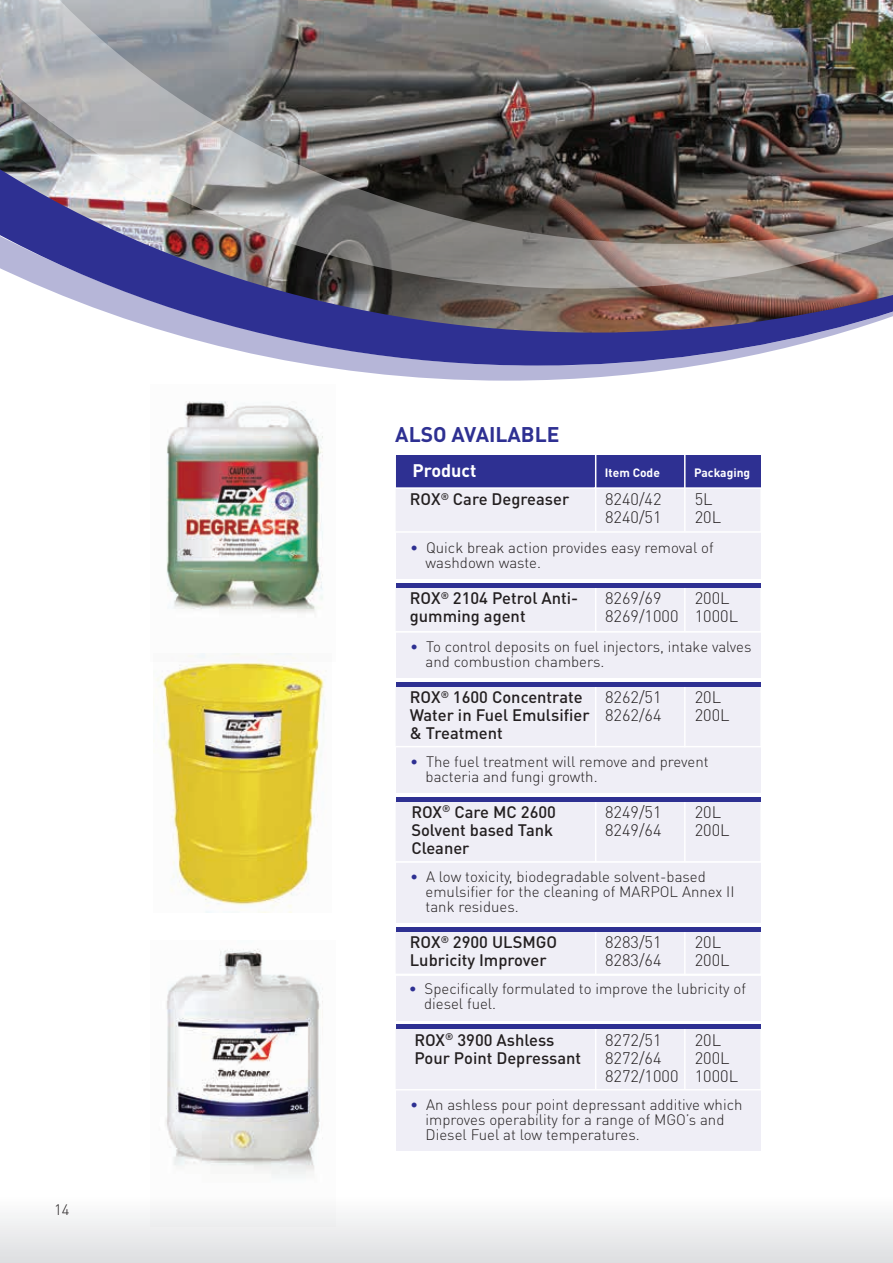
<style>
.page{position:relative;width:893px;height:1263px;background:#fff}
.page>*{position:absolute;margin:0;border:0;box-sizing:border-box;transform-origin:0 0}
.t1{font:700 21px "DIN Pro";color:#2e3092}
.t2{font:700 18px "DIN Pro";color:#fff}
.t3{font:500 16.5px/18px "DIN Pro";color:#231f20}
.t4{font:300 16.5px/18px "DIN Pro";color:#231f20}
.t5{font:300 15px/15px "DIN Pro";color:#231f20}
.t6{font:700 12px "DIN Pro";color:#fff}
.s1{color:#2e3092}
</style>
<div class="page">
<div style="left:0;top:1091px;width:893px;height:172px;background:linear-gradient(to bottom,#fff,#e9eaec)"></div>
<div style="left:396px;top:862px;width:364px;height:61px;background:#efeef6"></div>
<div style="left:396px;top:975px;width:364px;height:45px;background:#efeef6"></div>
<div style="left:396px;top:1090px;width:364px;height:61px;background:#efeef6"></div>
<div style="left:396px;top:747px;width:364px;height:46px;background:#efeef6"></div>
<div style="left:396px;top:632px;width:364px;height:46px;background:#efeef6"></div>
<div style="left:396px;top:532px;width:364px;height:47px;background:#efeef6"></div>
<img style="left:166px;top:401px;width:157px;height:212px">
<svg style="left:319px;top:366px;width:374px;height:15px;fill:#b6b6d8"></svg>
<svg style="left:47px;top:289px;width:846px;height:77px"></svg>
<img style="left:0;top:0;width:893px;height:289px">
<svg style="left:396px;top:456px;width:364px;height:75px;background:#9d9dcb"></svg>
<hr style="left:595px;top:454px;width:1px;height:77px;background:#fff">
<hr style="left:395px;top:487px;width:366px;height:2px;background:#fff">
<hr style="left:684px;top:454px;width:2px;height:77px;background:#fff">
<div style="left:396px;top:588px;width:364px;height:43px;background:#efeef6"></div>
<hr style="left:595px;top:586px;width:1px;height:46px;background:#fff">
<hr style="left:684px;top:588px;width:2px;height:44px;background:#fff">
<div style="left:396px;top:687px;width:364px;height:59px;background:#efeef6"></div>
<hr style="left:595px;top:685px;width:1px;height:62px;background:#fff">
<hr style="left:684px;top:682px;width:2px;height:65px;background:#fff">
<div style="left:396px;top:1029px;width:364px;height:60px;background:#efeef6"></div>
<hr style="left:595px;top:1028px;width:1px;height:62px;background:#fff">
<hr style="left:684px;top:1025px;width:2px;height:65px;background:#fff">
<div style="left:396px;top:932px;width:364px;height:42px;background:#efeef6"></div>
<hr style="left:595px;top:930px;width:1px;height:44px;background:#fff">
<hr style="left:684px;top:927px;width:2px;height:47px;background:#fff">
<div style="left:396px;top:801px;width:364px;height:60px;background:#efeef6"></div>
<hr style="left:595px;top:800px;width:1px;height:62px;background:#fff">
<hr style="left:684px;top:797px;width:2px;height:65px;background:#fff">
<img style="left:153px;top:653px;width:173px;height:259px">
<img style="left:150px;top:948px;width:185px;height:278px">
<hr style="left:395px;top:531px;width:366px;height:2px;background:#fff">
<hr style="left:395px;top:631px;width:366px;height:2px;background:#fff">
<hr style="left:395px;top:861px;width:366px;height:2px;background:#fff">
<hr style="left:395px;top:974px;width:366px;height:2px;background:#fff">
<hr style="left:396px;top:797px;width:364px;height:4px;background:#2e3092">
<div style="left:396px;top:927px;width:364px;height:5px;background:#2e3092"></div>
<hr style="left:396px;top:1025px;width:364px;height:4px;background:#2e3092">
<div style="left:396px;top:682px;width:364px;height:5px;background:#2e3092"></div>
<div style="left:396px;top:583px;width:364px;height:5px;background:#2e3092"></div>
<p class="t5" style="left:54px;top:1201px;width:17px">14</p>
<h1 class="t1" style="left:395px;top:420px;width:166px">ALSO AVAILABLE</h1>
<p class="t2" style="left:412px;top:458px;width:66px">Product</p>
<p class="t3" style="left:410px;top:490px;width:161px">ROX<sup>®</sup> Care Degreaser</p>
<p class="t6" style="left:605px;top:465px;width:56px">Item Code</p>
<p class="t6" style="left:694px;top:465px;width:58px">Packaging</p>
<p class="t4" style="left:605px;top:490px;width:58px">8240/42<br>8240/51</p>
<p class="t4" style="left:695px;top:490px;width:28px">5L<br>20L</p>
<p class="t5" style="left:426px;top:539px;width:289px;text-indent:-15px"><span class="s1">•</span> Quick break action provides easy removal of washdown waste.</p>
<p class="t4" style="left:605px;top:589px;width:75px">8269/69<br>8269/1000</p>
<p class="t4" style="left:695px;top:589px;width:45px">200L<br>1000L</p>
<p class="t3" style="left:410px;top:589px;width:170px">ROX<sup>®</sup> 2104 Petrol Anti&shy;gumming agent</p>
<p class="t5" style="left:426px;top:638px;width:327px;text-indent:-15px"><span class="s1">•</span> To control deposits on fuel injectors, intake valves and combustion chambers.</p>
<p class="t4" style="left:605px;top:688px;width:58px">8262/51<br>8262/64</p>
<p class="t4" style="left:695px;top:688px;width:36px">20L<br>200L</p>
<p class="t3" style="left:410px;top:688px;width:181px">ROX<sup>®</sup> 1600 Concentrate<br>Water in Fuel Emulsifier &amp; Treatment</p>
<p class="t5" style="left:426px;top:753px;width:285px;text-indent:-15px"><span class="s1">•</span> The fuel treatment will remove and prevent bacteria and fungi growth.</p>
<p class="t4" style="left:605px;top:802px;width:58px">8249/51<br>8249/64</p>
<p class="t4" style="left:695px;top:802px;width:36px">20L<br>200L</p>
<p class="t3" style="left:411px;top:802px;width:146px">ROX<sup>®</sup> Care MC 2600<br>Solvent based Tank<br>Cleaner</p>
<p class="t5" style="left:426px;top:868px;width:310px;text-indent:-15px"><span class="s1">•</span> A low toxicity, biodegradable solvent-based emulsifier for the cleaning of MARPOL Annex II tank residues.</p>
<p class="t4" style="left:605px;top:933px;width:58px">8283/51<br>8283/64</p>
<p class="t4" style="left:695px;top:933px;width:36px">20L<br>200L</p>
<p class="t3" style="left:410px;top:933px;width:149px">ROX<sup>®</sup> 2900 ULSMGO<br>Lubricity Improver</p>
<p class="t5" style="left:424px;top:981px;width:323px;text-indent:-15px"><span class="s1">•</span> Specifically formulated to improve the lubricity of diesel fuel.</p>
<p class="t4" style="left:605px;top:1030px;width:75px">8272/51<br>8272/64<br>8272/1000</p>
<p class="t4" style="left:695px;top:1030px;width:45px">20L<br>200L<br>1000L</p>
<p class="t3" style="left:414px;top:1030px;width:168px">ROX<sup>®</sup> 3900 Ashless<br>Pour Point Depressant</p>
<p class="t5" style="left:426px;top:1096px;width:318px;text-indent:-15px"><span class="s1">•</span> An ashless pour point depressant additive which improves operability for a range of MGO’s and<br>Diesel Fuel at low temperatures.</p>
</div>
